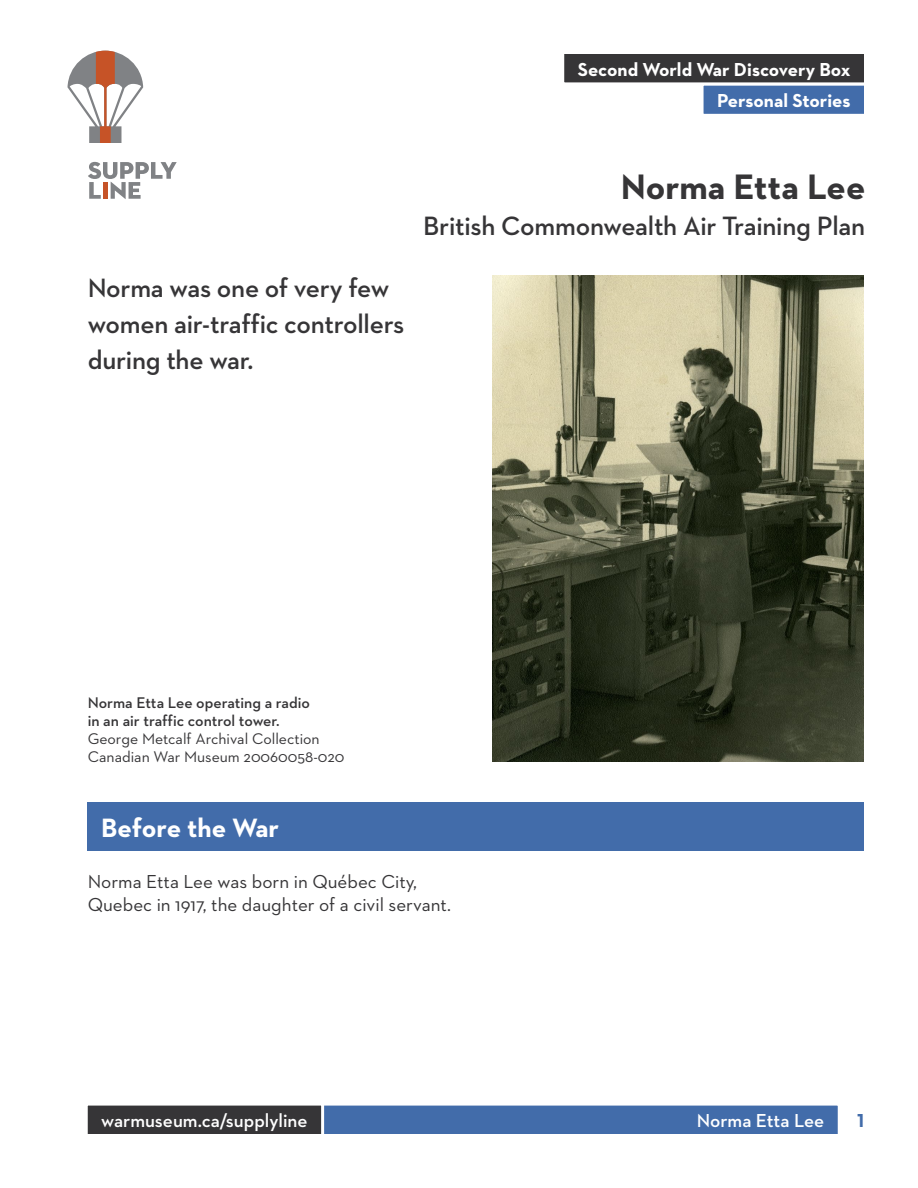
<style>
.page{position:relative;width:918px;height:1188px;background:#fff}
.page>*{position:absolute;margin:0;border:0;box-sizing:border-box;transform-origin:0 0}
.H1_-_Document_Title{font:700 36px "Neutraface 2 Text";color:#363537}
.P_-_Intro_Paragraph{font:600 27px/36px "Neutraface 2 Text";letter-spacing:-.01em;color:#363537}
.H1_-_Document_Title-2{font:600 27px "Neutraface 2 Text";letter-spacing:-.01em;color:#363537}
.t1{font:700 27px "Neutraface 2 Text";letter-spacing:-.005em;color:#fff}
.P_-_Body_Text{font:19.2px/23.5px "Neutraface 2 Text";color:#363537}
.H_-_Header_Title{font:700 19.2px "Neutraface 2 Text";color:#fff}
.t2{font:600 19.2px "Neutraface 2 Text";color:#fff}
.t3{font:700 19.2px "Neutraface 2 Text";color:#426caa}
.P_-_Artifact_Credit{font:15.75px/18px "Neutraface 2 Text";color:#363537}
.s1{font-weight:600}
</style>
<div class="page">
<div style="left:86px;top:1104px;width:753px;height:32px;background:#426caa"></div>
<div style="left:85px;top:1103px;width:756px;height:34px;border:3px solid #fff"></div>
<div style="left:86px;top:1104px;width:237px;height:32px;background:#363537"></div>
<div style="left:85px;top:1103px;width:239px;height:34px;border:3px solid #fff"></div>
<div style="left:88px;top:802px;width:776px;height:48px;background:#426caa"></div>
<div style="left:702px;top:84px;width:164px;height:31px;background:#426caa"></div>
<div style="left:701px;top:82px;width:166px;height:35px;border:3px solid #fff"></div>
<div style="left:563px;top:52px;width:303px;height:32px;background:#363537"></div>
<div style="left:561px;top:51px;width:306px;height:34px;border:3px solid #fff"></div>
<svg style="left:88px;top:162px;width:89px;height:37px"></svg>
<svg style="left:68px;top:51px;width:75px;height:92px"></svg>
<img style="left:493px;top:276px;width:371px;height:486px">
<p class="H_-_Header_Title" style="left:578px;top:57px;width:274px">Second World War Discovery Box</p>
<p class="H_-_Header_Title" style="left:717px;top:88px;width:135px">Personal Stories</p>
<p class="P_-_Intro_Paragraph" style="left:88px;top:269px;width:318px">Norma was one of very few women air-traffic controllers during the war.</p>
<h1 class="H1_-_Document_Title" style="left:621px;top:164px;width:246px">Norma Etta Lee</h1>
<h1 class="H1_-_Document_Title-2" style="left:423px;top:209px;width:444px">British Commonwealth Air Training Plan</h1>
<p class="P_-_Artifact_Credit" style="left:88px;top:693px;width:258px"><span class="s1">Norma Etta Lee operating a radio<br>in an air traffic control tower.<br></span>George Metcalf Archival Collection Canadian War Museum 20060058-020</p>
<h2 class="t1" style="left:101px;top:810px;width:179px">Before the War</h2>
<p class="P_-_Body_Text" style="left:88px;top:869px;width:365px">Norma Etta Lee was born in Québec City,<br>Quebec in 1917, the daughter of a civil servant.</p>
<p class="t2" style="left:101px;top:1109px;width:208px">warmuseum.ca/supplyline</p>
<p class="t2" style="left:697px;top:1109px;width:129px">Norma Etta Lee</p>
<p class="t3" style="left:857px;top:1108px;width:8px">1</p>
</div>
